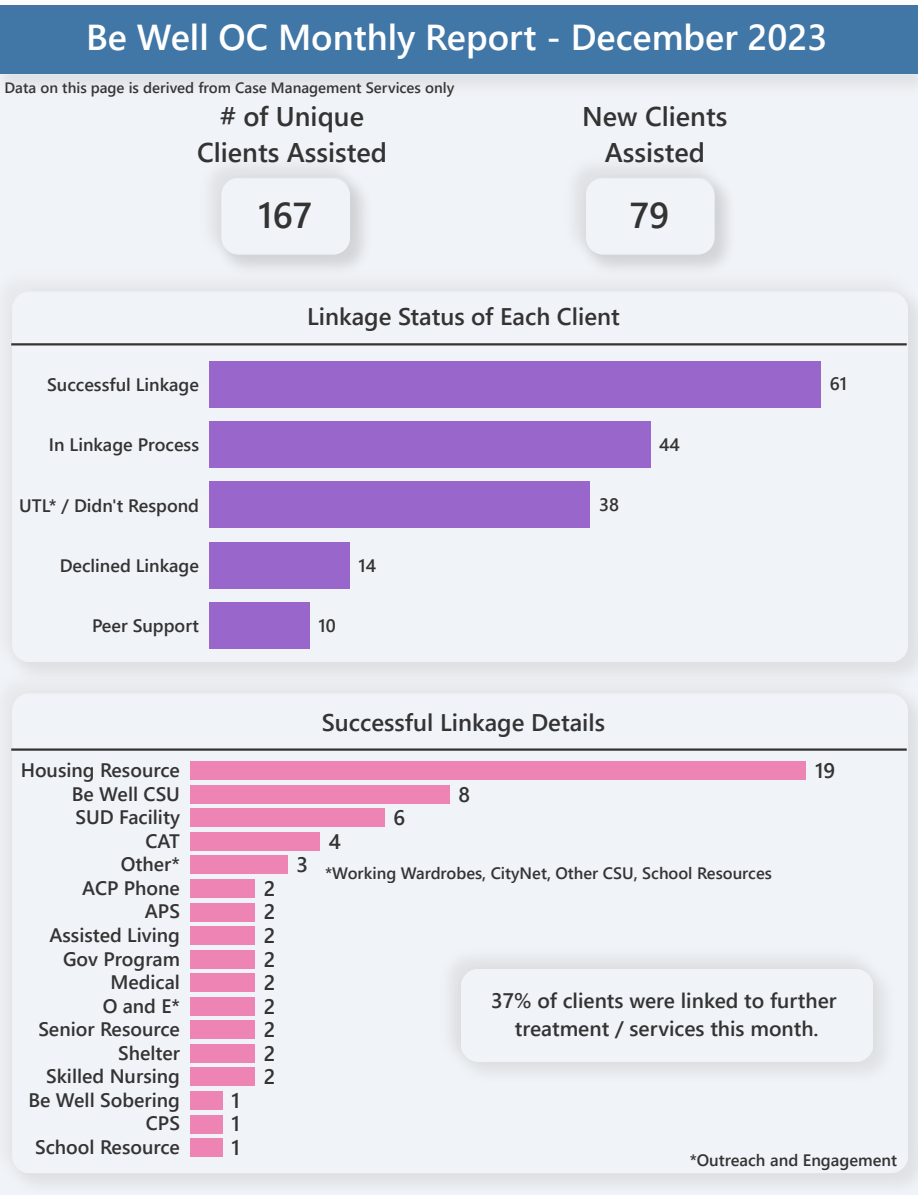
<style>
.page{position:relative;width:918px;height:1200px;background:#fff}
.page>*{position:absolute;margin:0;border:0;box-sizing:border-box;transform-origin:0 0}
.t1{font:600 36px "Segoe UI";color:#fff}
.t2{font:600 36px "Segoe UI";color:#333}
.t3{font:600 27px/36px "Segoe UI";color:#333;text-align:center}
.t4{font:600 24px "Segoe UI";color:#333}
.t5{font:600 21px/23.5px "Segoe UI";color:#333;text-align:justify}
.t6{font:600 19.5px/23.5px "Segoe UI";color:#333;text-align:right}
.t7{font:600 18px "Segoe UI";color:#333}
.t8{font:600 16.5px "Segoe UI";color:#333}
.t9{font:600 15px "Segoe UI";color:#333}
</style>
<div class="page">
<div style="left:0;top:6px;width:918px;height:1188px;background:#f0f3f7"></div>
<div style="left:1px;top:683px;width:917px;height:511px;background:#e5e8eb"></div>
<div style="left:12px;top:694px;width:896px;height:479px;background:#f0f3f7"></div>
<hr style="left:11px;top:748px;width:896px;height:2px;background:#333">
<div style="left:190px;top:761px;width:616px;height:19px;background:#ee84b3"></div>
<div style="left:190px;top:784px;width:259px;height:19px;background:#ee84b3"></div>
<div style="left:190px;top:808px;width:195px;height:19px;background:#ee84b3"></div>
<div style="left:190px;top:832px;width:130px;height:18px;background:#ee84b3"></div>
<div style="left:190px;top:855px;width:97px;height:19px;background:#ee84b3"></div>
<div style="left:190px;top:879px;width:65px;height:18px;background:#ee84b3"></div>
<div style="left:190px;top:902px;width:65px;height:19px;background:#ee84b3"></div>
<div style="left:190px;top:926px;width:65px;height:18px;background:#ee84b3"></div>
<div style="left:190px;top:949px;width:65px;height:19px;background:#ee84b3"></div>
<div style="left:190px;top:973px;width:65px;height:18px;background:#ee84b3"></div>
<div style="left:190px;top:996px;width:65px;height:19px;background:#ee84b3"></div>
<div style="left:190px;top:1020px;width:65px;height:18px;background:#ee84b3"></div>
<div style="left:190px;top:1043px;width:65px;height:19px;background:#ee84b3"></div>
<div style="left:190px;top:1067px;width:65px;height:19px;background:#ee84b3"></div>
<div style="left:190px;top:1090px;width:33px;height:19px;background:#ee84b3"></div>
<div style="left:190px;top:1114px;width:33px;height:19px;background:#ee84b3"></div>
<div style="left:190px;top:1138px;width:33px;height:18px;background:#ee84b3"></div>
<div style="left:1px;top:281px;width:917px;height:408px;background:#808080;opacity:.15"></div>
<svg style="left:12px;top:345px;width:895px;height:304px"></svg>
<hr style="left:11px;top:343px;width:896px;height:2px;background:#333">
<div style="left:209px;top:361px;width:612px;height:46px;background:#9966cb"></div>
<div style="left:209px;top:421px;width:441px;height:47px;background:#9966cb"></div>
<div style="left:209px;top:481px;width:381px;height:47px;background:#9966cb"></div>
<div style="left:209px;top:542px;width:141px;height:46px;background:#9966cb"></div>
<div style="left:209px;top:602px;width:100px;height:47px;background:#9966cb"></div>
<div style="left:210px;top:168px;width:167px;height:113px;background:#252423;opacity:.15"></div>
<svg style="left:221px;top:177px;width:131px;height:78px"></svg>
<div style="left:575px;top:168px;width:167px;height:113px;background:#252423;opacity:.15"></div>
<svg style="left:586px;top:177px;width:130px;height:78px"></svg>
<div style="left:0;top:6px;width:918px;height:95px;background:#808080;opacity:.15"></div>
<div style="left:434px;top:941px;width:450px;height:131px;background:#eff2f6"></div>
<div style="left:450px;top:957px;width:450px;height:131px;background:#808080;opacity:.15"></div>
<h1 class="t1" style="left:86px;top:11px;width:743px">Be Well OC Monthly Report - December 2023</h1>
<p class="t9" style="left:4px;top:77px;width:451px">Data on this page is derived from Case Management Services only</p>
<h2 class="t3" style="left:197px;top:97px;width:192px"># of Unique<br>Clients Assisted</h2>
<h2 class="t3" style="left:582px;top:97px;width:147px">New Clients<br>Assisted</h2>
<h1 class="t2" style="left:258px;top:189px;width:55px">167</h1>
<h1 class="t2" style="left:630px;top:189px;width:41px">79</h1>
<p class="t4" style="left:307px;top:299px;width:314px">Linkage Status of Each Client</p>
<p class="t7" style="left:47px;top:371px;width:153px">Successful Linkage</p>
<p class="t7" style="left:830px;top:371px;width:19px">61</p>
<p class="t7" style="left:49px;top:431px;width:152px">In Linkage Process</p>
<p class="t7" style="left:659px;top:431px;width:22px">44</p>
<p class="t7" style="left:19px;top:492px;width:181px">UTL* / Didn't Respond</p>
<p class="t7" style="left:599px;top:492px;width:21px">38</p>
<p class="t7" style="left:60px;top:552px;width:141px">Declined Linkage</p>
<p class="t7" style="left:359px;top:552px;width:19px">14</p>
<p class="t7" style="left:92px;top:613px;width:109px">Peer Support</p>
<p class="t7" style="left:318px;top:612px;width:19px">10</p>
<p class="t4" style="left:322px;top:704px;width:285px">Successful Linkage Details</p>
<p class="t6" style="left:21px;top:757px;width:161px">Housing Resource<br>Be Well CSU<br>SUD Facility<br>CAT<br>Other*<br>ACP Phone<br>APS<br>Assisted Living<br>Gov Program<br>Medical<br>O and E*<br>Senior Resource<br>Shelter<br>Skilled Nursing<br>Be Well Sobering<br>CPS<br>School Resource</p>
<p class="t5" style="left:815px;top:757px;width:22px">19</p>
<p class="t5" style="left:458px;top:781px;width:13px">8</p>
<p class="t5" style="left:394px;top:804px;width:13px">6</p>
<p class="t5" style="left:329px;top:828px;width:14px">4</p>
<p class="t5" style="left:296px;top:851px;width:13px">3</p>
<p class="t8" style="left:325px;top:861px;width:448px">*Working Wardrobes, CityNet, Other CSU, School Resources</p>
<p class="t5" style="left:264px;top:875px;width:13px">2<br>2<br>2<br>2<br>2<br>2<br>2<br>2<br>2</p>
<p class="t5" style="left:491px;top:985px;width:347px;line-height:27.6px;text-align:center">37% of clients were linked to further treatment / services this month.</p>
<p class="t5" style="left:232px;top:1087px;width:10px">1<br>1<br>1</p>
<p class="t8" style="left:690px;top:1148px;width:209px">*Outreach and Engagement</p>
</div>
